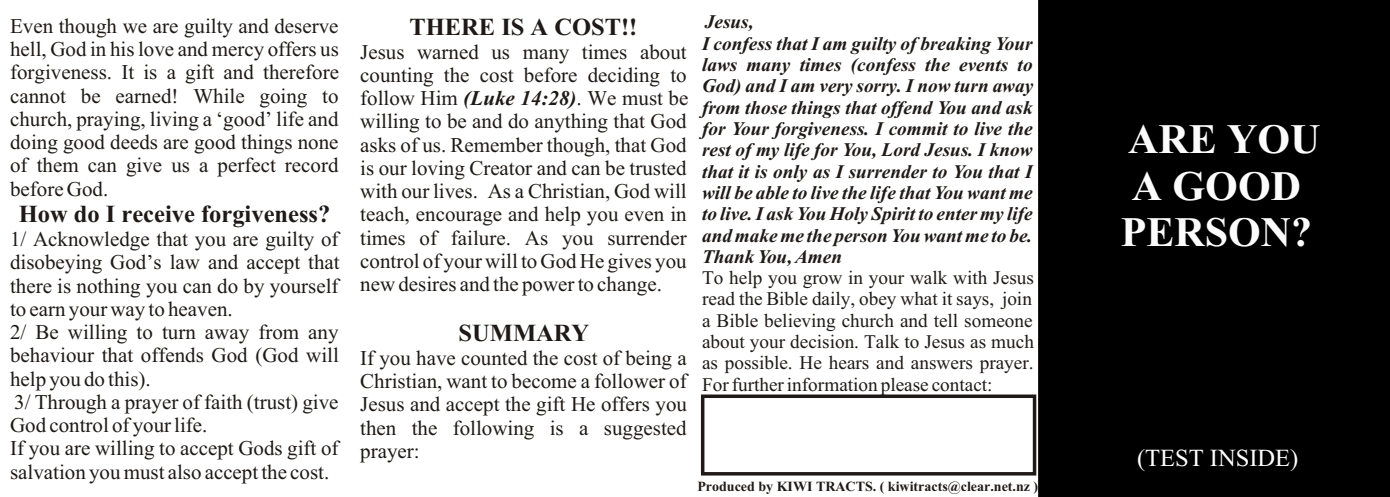
<style>
.page{position:relative;width:1390px;height:497px;background:#fff}
.page>*{position:absolute;margin:0;border:0;box-sizing:border-box;transform-origin:0 0}
.t1{font:700 42px/46.6px "Times New Roman";color:#fcfcfc}
.t2{font:700 24.5px "Times New Roman";color:#1f1a17}
.t3{font:24.5px "Times New Roman";color:#fff}
.t4{font:21px/23.3px "Times New Roman";color:#1f1a17;text-align:justify}
.t5{font:italic 700 19.25px/21.3px "Times New Roman";color:#1f1a17}
.t6{font:19.25px/21.3px "Times New Roman";color:#1f1a17;text-align:justify}
.t7{font:700 14px "Times New Roman";color:#1f1a17}
.s1{font-weight:700;font-style:italic}
</style>
<div class="page">
<div style="left:1038px;top:0;width:352px;height:497px;background:#000"></div>
<div style="left:701px;top:395px;width:335px;height:81px;border:4px solid #1f1a17"></div>
<p class="t4" style="left:10px;top:16px;width:330px">Even though we are guilty and deserve hell, God in his love and mercy offers us forgiveness. It is a gift and therefore cannot be earned! While going to church, praying, living a ‘good’ life and doing good deeds are good things none of them can give us a perfect record before God.</p>
<p class="t2" style="left:19px;top:205px;width:313px">How do I receive forgiveness?</p>
<p class="t4" style="left:10px;top:229px;width:331px;text-align:left">1/ Acknowledge that you are guilty of disobeying God’s law and accept that there is nothing you can do by yourself to earn your way to heaven.<br>2/ Be willing to turn away from any behaviour that offends God (God will help you do this).<br>3/ Through a prayer of faith (trust) give God control of your life.<br>If you are willing to accept Gods gift of salvation you must also accept the cost.</p>
<p class="t2" style="left:409px;top:18px;width:229px">THERE IS A COST!!</p>
<p class="t4" style="left:360px;top:42px;width:330px">Jesus warned us many times about counting the cost before deciding to follow Him <span class="s1">(Luke 14:28)</span>. We must be willing to be and do anything that God asks of us. Remember though, that God</p>
<p class="t4" style="left:360px;top:182px;width:328px;text-indent:128px">As a Christian, God will teach, encourage and help you even in times of failure. As you surrender control of your will to God He gives you new desires and the power to change.</p>
<p class="t2" style="left:458px;top:324px;width:132px">SUMMARY</p>
<p class="t4" style="left:360px;top:348px;width:328px">If you have counted the cost of being a Christian, want to become a follower of Jesus and accept the gift He offers you then the following is a suggested prayer:</p>
<p class="t4" style="left:360px;top:158px;width:328px">is our loving Creator and can be trusted with our lives.</p>
<p class="t5" style="left:702px;top:13px;width:333px">Jesus,<br>I confess that I am guilty of breaking Your laws many times (confess the events to God) and I am very sorry. I now turn away from those things that offend You and ask for Your forgiveness. I commit to live the rest of my life for You, Lord Jesus. I know that it is only as I surrender to You that I will be able to live the life that You want me to live. I ask You Holy Spirit to enter my life and make me the person You want me to be.<br>Thank You, Amen</p>
<p class="t6" style="left:702px;top:269px;width:333px">To help you grow in your walk with Jesus read the Bible daily, obey what it says, join a Bible believing church and tell someone about your decision. Talk to Jesus as much as possible. He hears and answers prayer.<br>For further information please contact:</p>
<p class="t7" style="left:697px;top:481px;width:342px">Produced by KIWI TRACTS. ( kiwitracts@clear.net.nz )</p>
<h1 class="t1" style="left:1120px;top:120px;width:201px">ARE YOU<br>A GOOD<br>PERSON?</h1>
<p class="t3" style="left:1137px;top:449px;width:163px">(TEST INSIDE)</p>
</div>
